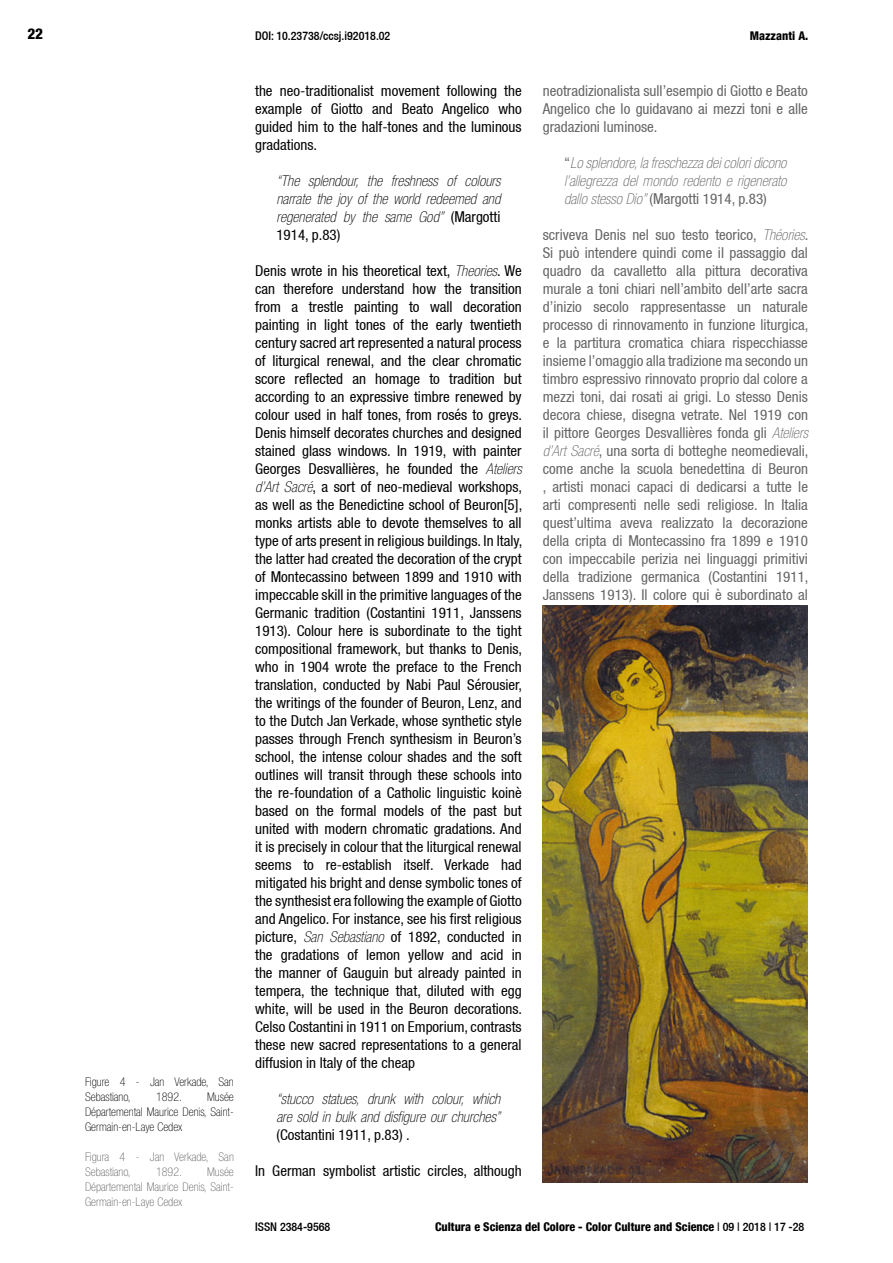
<style>
.page{position:relative;width:893px;height:1263px;background:#fff}
.page>*{position:absolute;margin:0;border:0;box-sizing:border-box;transform-origin:0 0}
.t1{font:condensed 15px/18px "Helvetica 57";color:#000;text-align:justify}
.t2{font:condensed 15px/18px "Helvetica 57";color:#646464;text-align:justify}
.t3{font:italic 100 condensed 15px/18px "Helvetica Neue";color:#000;text-align:justify}
.t4{font:italic 100 condensed 15px/18px "Helvetica Neue";color:#646464}
.t5{font:800 condensed 15px "Helvetica 87";color:#000}
.t6{font:100 condensed 12px/15px "Helvetica Neue";color:#000}
.t7{font:100 condensed 12px/15px "Helvetica Neue";color:#646464}
.t8{font:800 condensed 12px "Helvetica 87";color:#000}
.t9{font:500 condensed 12px "Helvetica 67";color:#000}
.s1{font-family:"Helvetica 57";font-weight:400;font-style:normal}
.s2{font-family:"Helvetica Neue";font-weight:100;font-style:italic}
.s3{font-family:"Helvetica 67";font-weight:500}
</style>
<div class="page">
<img style="left:543px;top:606px;width:265px;height:576px">
<p class="t5" style="left:28px;top:25px;width:17px">22</p>
<p class="t6" style="left:85px;top:1074px;width:150px">Figure 4 - Jan Verkade, San<br>Sebastiano,</p>
<p class="t6" style="left:85px;top:1089px;width:150px;text-align:justify;text-indent:122px">Musée Départemental Maurice Denis, Saint-Germain-en-Laye Cedex</p>
<p class="t7" style="left:85px;top:1149px;width:150px">Figura 4 - Jan Verkade, San<br>Sebastiano,</p>
<p class="t6" style="left:156px;top:1089px;width:27px">1892.</p>
<p class="t7" style="left:85px;top:1164px;width:150px;text-align:justify;text-indent:122px">Musée Départemental Maurice Denis, Saint-Germain-en-Laye Cedex</p>
<p class="t7" style="left:156px;top:1164px;width:27px">1892.</p>
<p class="t9" style="left:255px;top:29px;width:137px">DOI: 10.23738/ccsj.i92018.02</p>
<p class="t1" style="left:255px;top:81px;width:268px">the neo-traditionalist movement following the example of Giotto and Beato Angelico who guided him to the half-tones and the luminous gradations.</p>
<p class="t3" style="left:276px;top:171px;width:226px">“The splendour, the freshness of colours narrate the joy of the world redeemed and regenerated by the same God” <span class="s1">(Margotti</span></p>
<p class="t1" style="left:276px;top:225px;width:66px">1914, p.83)</p>
<p class="t1" style="left:255px;top:261px;width:269px">Denis wrote in his theoretical text, <span class="s2">Theories</span>. We can therefore understand how the transition from a trestle painting to wall decoration painting in light tones of the early twentieth century sacred art represented a natural process of liturgical renewal, and the clear chromatic score reflected an homage to tradition but according to an expressive timbre renewed by colour used in half tones, from rosés to greys.<br>Denis himself decorates churches and designed stained glass windows. In 1919, with painter Georges Desvallières, he founded the <span class="s2">Ateliers d’Art Sacré</span>, a sort of neo-medieval workshops, as well as the Benedictine school of Beuron[5], monks artists able to devote themselves to all type of arts present in religious buildings. In Italy, the latter had created the decoration of the crypt of Montecassino between 1899 and 1910 with impeccable skill in the primitive languages of the Germanic tradition (Costantini 1911, Janssens 1913). Colour here is subordinate to the tight compositional framework, but thanks to Denis, who in 1904 wrote the preface to the French translation, conducted by Nabi Paul Sérousier, the writings of the founder of Beuron, Lenz, and to the Dutch Jan Verkade, whose synthetic style passes through French synthesism in Beuron’s school, the intense colour shades and the soft outlines will transit through these schools into the re-foundation of a Catholic linguistic koinè based on the formal models of the past but united with modern chromatic gradations. And it is precisely in colour that the liturgical renewal seems to re-establish itself. Verkade had mitigated his bright and dense symbolic tones of the synthesist era following the example of Giotto and Angelico. For instance, see his first religious picture, <span class="s2">San Sebastiano</span> of 1892, conducted in the gradations of lemon yellow and acid in the manner of Gauguin but already painted in tempera, the technique that, diluted with egg white, will be used in the Beuron decorations.<br>Celso Costantini in 1911 on Emporium, contrasts these new sacred representations to a general diffusion in Italy of the cheap</p>
<p class="t3" style="left:276px;top:1089px;width:225px">“stucco statues, drunk with colour, which are sold in bulk and disfigure our churches”</p>
<p class="t1" style="left:276px;top:1125px;width:135px">(Costantini 1911, p.83) .</p>
<p class="t1" style="left:255px;top:1161px;width:268px">In German symbolist artistic circles, although</p>
<p class="t8" style="left:750px;top:29px;width:60px">Mazzanti A.</p>
<p class="t2" style="left:543px;top:81px;width:267px">neotradizionalista sull’esempio di Giotto e Beato Angelico che lo guidavano ai mezzi toni e alle gradazioni luminose.</p>
<p class="t4" style="left:564px;top:153px;width:224px"><span class="s1">“</span>Lo splendore, la freschezza dei colori dicono l’allegrezza del mondo redento e rigenerato</p>
<p class="t2" style="left:564px;top:189px;width:204px"><span class="s2">dallo stesso Dio”</span> (Margotti 1914, p.83)</p>
<p class="t2" style="left:543px;top:225px;width:267px">scriveva Denis nel suo testo teorico, <span class="s2">Théories</span>.<br>Si può intendere quindi come il passaggio dal quadro da cavalletto alla pittura decorativa murale a toni chiari nell’ambito dell’arte sacra d’inizio secolo rappresentasse un naturale processo di rinnovamento in funzione liturgica, e la partitura cromatica chiara rispecchiasse insieme l’omaggio alla tradizione ma secondo un timbro espressivo rinnovato proprio dal colore a mezzi toni, dai rosati ai grigi. Lo stesso Denis decora chiese, disegna vetrate. Nel 1919 con il pittore Georges Desvallières fonda gli <span class="s2">Ateliers d’Art Sacré</span>, una sorta di botteghe neomedievali, come anche la scuola benedettina di Beuron , artisti monaci capaci di dedicarsi a tutte le arti compresenti nelle sedi religiose. In Italia quest’ultima aveva realizzato la decorazione della cripta di Montecassino fra 1899 e 1910 con impeccabile perizia nei linguaggi primitivi della tradizione germanica (Costantini 1911, Janssens 1913). Il colore qui è subordinato al</p>
<p class="t9" style="left:255px;top:1219px;width:77px">ISSN 2384-9568</p>
<p class="t8" style="left:435px;top:1219px;width:371px">Cultura e Scienza del Colore - Color Culture and Science <span class="s3">| 09 | 2018 | 17 -28</span></p>
</div>
